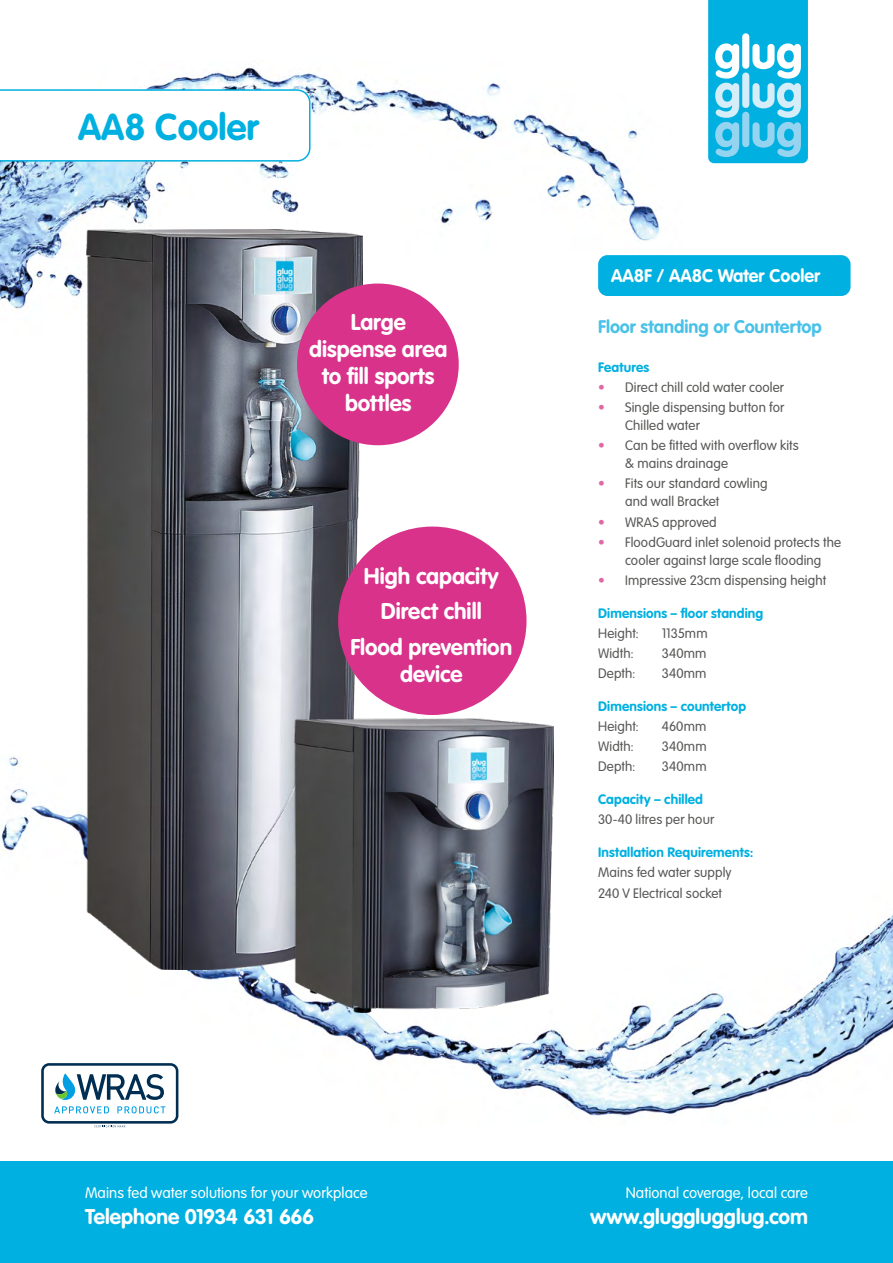
<style>
.page{position:relative;width:893px;height:1263px;background:#fff}
.page>*{position:absolute;margin:0;border:0;box-sizing:border-box;transform-origin:0 0}
.t1{font:700 36.75px "VAG Rounded Std";color:#00b0e0}
.t2{font:700 22.5px/27px "VAG Rounded Std";color:#fff;text-align:center}
.t3{font:700 21px "VAG Rounded Std";letter-spacing:-.005em;color:#fff}
.t4{font:700 21px "VAG Rounded Std";letter-spacing:-.025em;color:#fff}
.t5{font:700 18px "VAG Rounded Std";color:#4ac1e8}
.t6{font:700 18px "VAG Rounded Std";color:#fff}
.t7{font:300 15px "VAG Rounded Std";letter-spacing:.005em;color:#fff}
.t8{font:300 13.5px/18px "VAG Rounded Std";letter-spacing:.01em;color:#575756}
.t9{font:700 13.5px "VAG Rounded Std";letter-spacing:.01em;color:#00b0e0}
.s1{color:#e067a3}
</style>
<div class="page">
<img style="left:0;top:743px;width:893px;height:381px">
<img style="left:0;top:67px;width:660px;height:266px">
<svg style="left:708px;top:0;width:100px;height:163px;background:#46c4e8"></svg>
<div style="left:0;top:1161px;width:893px;height:102px;background:#00b0e0"></div>
<svg style="left:54px;top:1106px;width:55px;height:7px"></svg>
<svg style="left:117px;top:1106px;width:48px;height:7px"></svg>
<svg style="left:55px;top:1073px;width:109px;height:27px"></svg>
<div style="left:41px;top:1063px;width:137px;height:60px;border:3px solid #002e52;border-radius:7px"></div>
<svg style="left:94px;top:1125px;width:31px;height:2px"></svg>
<img style="left:86px;top:230px;width:277px;height:739px">
<img style="left:295px;top:719px;width:258px;height:293px">
<svg style="left:0;top:89px;width:310px;height:73px"></svg>
<div style="left:338px;top:526px;width:189px;height:189px;background:#d9328a;border-radius:50%"></div>
<div style="left:297px;top:284px;width:162px;height:161px;background:#d9328a;border-radius:50%"></div>
<div style="left:599px;top:256px;width:251px;height:39px;background:#00b0e0;border-radius:9px"></div>
<div style="left:598px;top:255px;width:253px;height:41px;border:2px solid #00b0e0;border-radius:9px"></div>
<h1 class="t1" style="left:78px;top:105px;width:182px">AA8 Cooler</h1>
<h2 class="t2" style="left:309px;top:310px;width:139px">Large dispense area to fill sports bottles</h2>
<h2 class="t2" style="left:350px;top:559px;width:163px;line-height:35.5px">High capacity<br>Direct chill<br>Flood prevention</h2>
<h2 class="t2" style="left:400px;top:661px;width:64px">device</h2>
<h3 class="t6" style="left:611px;top:265px;width:210px">AA8F / AA8C Water Cooler</h3>
<h3 class="t5" style="left:598px;top:316px;width:225px">Floor standing or Countertop</h3>
<p class="t9" style="left:598px;top:359px;width:53px">Features</p>
<p class="t8" style="left:598px;top:379px;width:187px"><span class="s1">•</span> Direct chill cold water cooler</p>
<p class="t8" style="left:625px;top:399px;width:161px;text-indent:-27px"><span class="s1">•</span> Single dispensing button for<br>Chilled water</p>
<p class="t8" style="left:625px;top:437px;width:175px;text-indent:-27px"><span class="s1">•</span> Can be fitted with overflow kits &amp; mains drainage</p>
<p class="t8" style="left:625px;top:475px;width:144px;text-indent:-27px"><span class="s1">•</span> Fits our standard cowling and wall Bracket</p>
<p class="t8" style="left:598px;top:513px;width:120px"><span class="s1">•</span> WRAS approved</p>
<p class="t8" style="left:598px;top:533px;width:244px;text-align:center"><span class="s1">•</span> FloodGuard inlet solenoid protects the cooler against large scale flooding</p>
<p class="t8" style="left:598px;top:571px;width:230px"><span class="s1">•</span> Impressive 23cm dispensing height</p>
<p class="t9" style="left:598px;top:605px;width:167px">Dimensions – floor standing</p>
<p class="t8" style="left:598px;top:624px;width:42px">Height:</p>
<p class="t8" style="left:662px;top:624px;width:47px">1135mm</p>
<p class="t8" style="left:598px;top:645px;width:37px">Width:</p>
<p class="t8" style="left:662px;top:645px;width:46px">340mm</p>
<p class="t8" style="left:598px;top:665px;width:39px">Depth:</p>
<p class="t8" style="left:662px;top:665px;width:46px">340mm</p>
<p class="t9" style="left:598px;top:698px;width:149px">Dimensions – countertop</p>
<p class="t8" style="left:598px;top:718px;width:42px">Height:</p>
<p class="t8" style="left:662px;top:718px;width:46px">460mm</p>
<p class="t8" style="left:598px;top:738px;width:37px">Width:</p>
<p class="t8" style="left:662px;top:738px;width:46px">340mm</p>
<p class="t8" style="left:598px;top:758px;width:39px">Depth:</p>
<p class="t8" style="left:662px;top:758px;width:46px">340mm</p>
<p class="t9" style="left:598px;top:791px;width:106px">Capacity – chilled</p>
<p class="t8" style="left:598px;top:811px;width:118px">30-40 litres per hour</p>
<p class="t9" style="left:598px;top:844px;width:157px">Installation Requirements:</p>
<p class="t8" style="left:598px;top:863px;width:135px;line-height:20.1px">Mains fed water supply<br>240 V Electrical socket</p>
<p class="t7" style="left:85px;top:1184px;width:284px">Mains fed water solutions for your workplace</p>
<h3 class="t4" style="left:85px;top:1204px;width:231px">Telephone 01934 631 666</h3>
<p class="t7" style="left:626px;top:1184px;width:184px">National coverage, local care</p>
<h3 class="t3" style="left:590px;top:1204px;width:219px">www.glugglugglug.com</h3>
</div>
